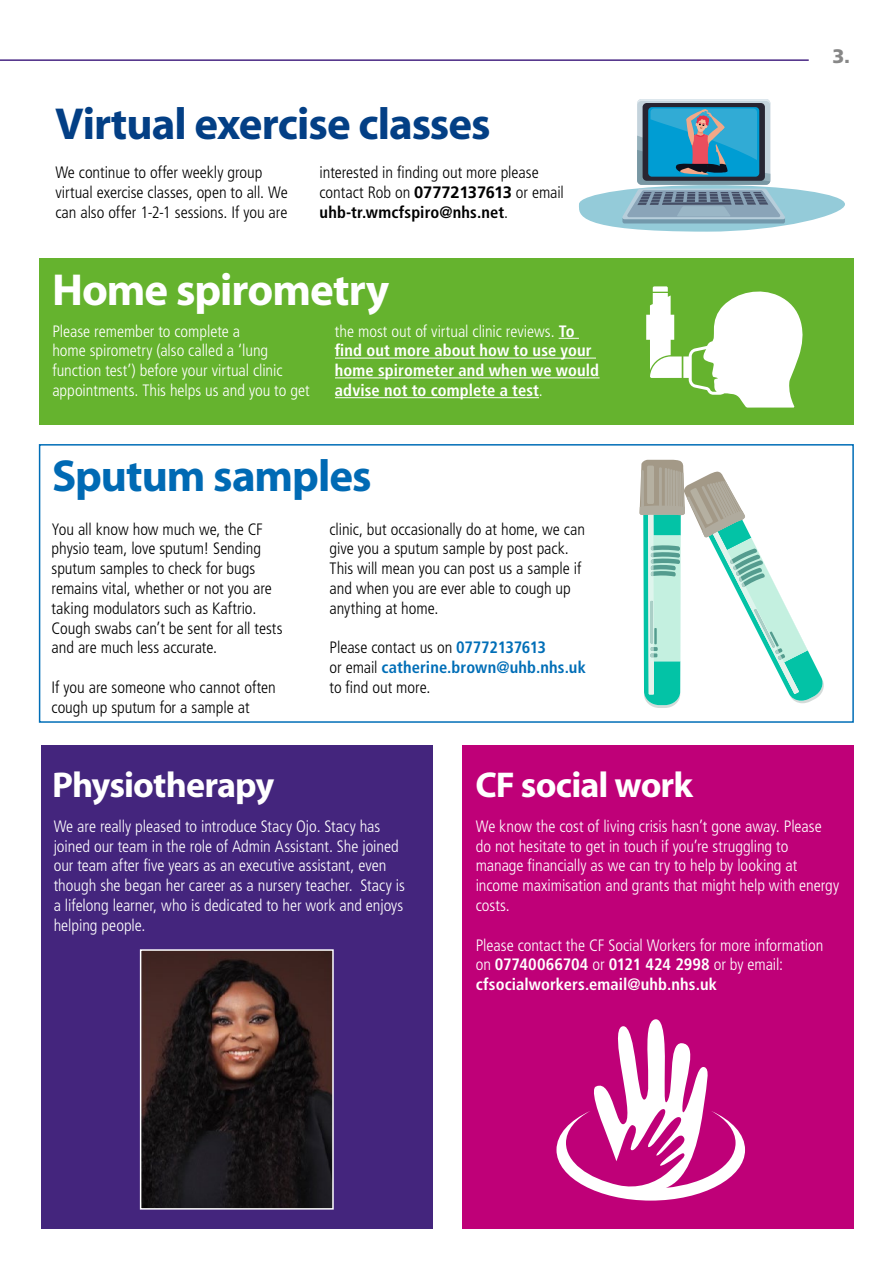
<style>
.page{position:relative;width:893px;height:1263px;background:#fff}
.page>*{position:absolute;margin:0;border:0;box-sizing:border-box;transform-origin:0 0}
.t1{font:45px "Myriad Headline";letter-spacing:-.005em;color:#033f85}
.t2{font:45px "Myriad Headline";letter-spacing:-.005em;color:#fff}
.t3{font:45px "Myriad Headline";letter-spacing:-.005em;color:#006ab4}
.t4{font:36px "Myriad Headline";letter-spacing:-.01em;color:#fff}
.t5{font:900 19.5px "Frutiger LT Pro";color:#878787}
.t6{font:300 condensed 16.5px/19.8px "Frutiger LT Pro";letter-spacing:-.005em;color:#fff}
.t7{font:300 condensed 16.5px/19.8px "Frutiger LT Pro";letter-spacing:-.005em;color:#000}
.t8{font:700 condensed 16.5px/19.8px "Frutiger LT Pro";letter-spacing:.005em;color:#fff}
.s1{font-weight:700;font-stretch:normal}
.s2{font-weight:700}
.s3{font-weight:300}
.s4{font-weight:700;color:#006eb7}
</style>
<div class="page">
<hr style="left:0;top:59px;width:809px;height:2px;background:#482683">
<div style="left:39px;top:258px;width:814px;height:167px;background:#65b32e"></div>
<svg style="left:559px;top:338px;width:20px;height:1px"></svg>
<hr style="left:335px;top:358px;width:261px;height:1px;background:#fff">
<hr style="left:335px;top:377px;width:265px;height:1px;background:#fff">
<hr style="left:335px;top:397px;width:204px;height:1px;background:#fff">
<div style="left:39px;top:444px;width:815px;height:279px;border:2px solid #006eb7"></div>
<div style="left:41px;top:746px;width:391px;height:483px;background:#44257d"></div>
<div style="left:462px;top:746px;width:391px;height:483px;background:#bf0078"></div>
<img style="left:143px;top:952px;width:188px;height:254px">
<div style="left:140px;top:949px;width:194px;height:260px;border:2px solid #fff"></div>
<svg style="left:579px;top:99px;width:266px;height:133px"></svg>
<svg style="left:646px;top:286px;width:157px;height:122px"></svg>
<svg style="left:639px;top:460px;width:185px;height:248px"></svg>
<div style="left:647px;top:466px;width:7px;height:38px;background:#b5b0a1;border-radius:2px"></div>
<svg style="left:556px;top:1019px;width:189px;height:181px"></svg>
<h1 class="t1" style="left:55px;top:100px;width:437px">Virtual exercise classes</h1>
<p class="t7" style="left:55px;top:163px;width:234px">We continue to offer weekly group virtual exercise classes, open to all. We can also offer 1-2-1 sessions. If you are</p>
<p class="t7" style="left:320px;top:163px;width:246px">interested in finding out more please contact Rob on <span class="s1">07772137613</span> or email <span class="s2">uhb-tr.wmcfspiro@nhs.net</span>.</p>
<h1 class="t2" style="left:52px;top:267px;width:338px">Home spirometry</h1>
<p class="t6" style="left:52px;top:321px;width:259px">Please remember to complete a<br>home spirometry (also called a ‘lung function test’) before your virtual clinic appointments. This helps us and you to get</p>
<p class="t8" style="left:335px;top:321px;width:266px"><span class="s3">the most out of virtual clinic reviews.</span> To find out more about how to use your home spirometer and when we would advise not to complete a test<span class="s3">.</span></p>
<h1 class="t3" style="left:52px;top:453px;width:321px">Sputum samples</h1>
<p class="t7" style="left:52px;top:519px;width:232px">You all know how much we, the CF physio team, love sputum! Sending sputum samples to check for bugs remains vital, whether or not you are taking modulators such as Kaftrio.<br>Cough swabs can’t be sent for all tests and are much less accurate.</p>
<p class="t7" style="left:52px;top:678px;width:226px">If you are someone who cannot often cough up sputum for a sample at</p>
<p class="t7" style="left:330px;top:519px;width:257px">clinic, but occasionally do at home, we can give you a sputum sample by post pack.<br>This will mean you can post us a sample if and when you are ever able to cough up anything at home.</p>
<p class="t7" style="left:330px;top:638px;width:258px">Please contact us on <span class="s4">07772137613<br></span>or email <span class="s4">catherine.brown@uhb.nhs.uk </span>to find out more.</p>
<p class="t5" style="left:832px;top:44px;width:19px">3.</p>
<h2 class="t4" style="left:53px;top:767px;width:223px">Physiotherapy</h2>
<p class="t6" style="left:54px;top:816px;width:353px">We are really pleased to introduce Stacy Ojo. Stacy has joined our team in the role of Admin Assistant. She joined our team after five years as an executive assistant, even though she began her career as a nursery teacher. Stacy is a lifelong learner, who is dedicated to her work and enjoys helping people.</p>
<h2 class="t4" style="left:476px;top:767px;width:218px">CF social work</h2>
<p class="t6" style="left:476px;top:816px;width:365px">We know the cost of living crisis hasn’t gone away. Please do not hesitate to get in touch if you’re struggling to manage financially as we can try to help by looking at income maximisation and grants that might help with energy costs.</p>
<p class="t6" style="left:476px;top:935px;width:349px">Please contact the CF Social Workers for more information on <span class="s2">07740066704</span> or <span class="s2">0121 424 2998</span> or by email: <span class="s2">cfsocialworkers.email@uhb.nhs.uk</span></p>
</div>
